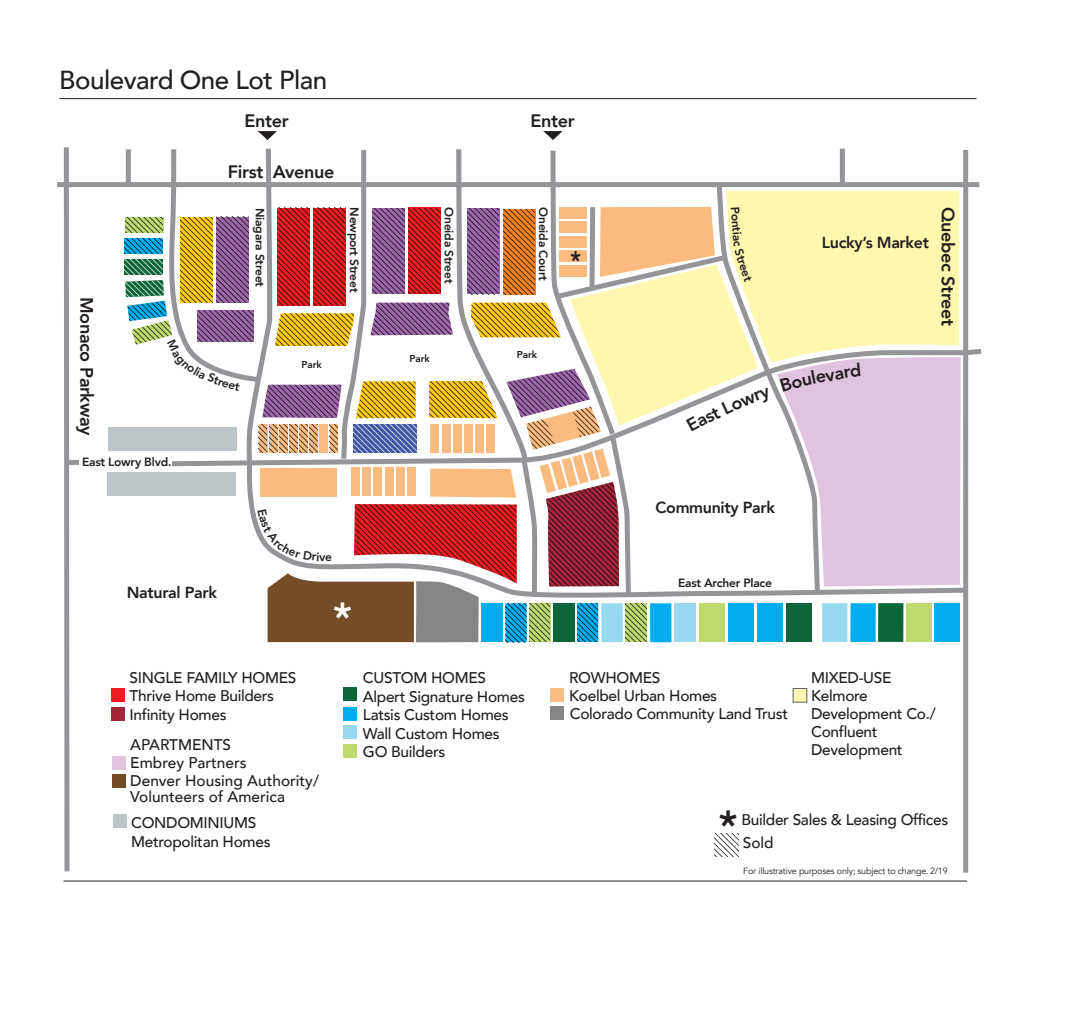
<style>
.page{position:relative;width:1065px;height:1025px;background:#fff}
.page>*{position:absolute;margin:0;border:0;box-sizing:border-box;transform-origin:0 0}
.t1{font:800 42px "Avenir";color:#fff}
.t2{font:800 42px "Avenir";color:#231f20}
.t3{font:800 26.8px "Avenir";color:#231f20;scale:.9 1}
.t4{font:500 26px "Avenir";letter-spacing:-.02em;color:#231f20}
.t5{font:800 18px "Avenir";letter-spacing:-.02em;color:#231f20}
.t6{font:800 16px "Avenir";letter-spacing:-.02em;color:#231f20}
.t7{font:500 15.4px/18.5px "Avenir";letter-spacing:-.02em;color:#231f20}
.t8{font:500 15.4px/17.5px "Avenir";color:#231f20}
.t9{font:800 12px "Avenir";letter-spacing:-.02em;color:#231f20}
.t10{font:800 10px "Avenir";letter-spacing:-.02em;color:#231f20}
.t11{font:9px "Avenir";letter-spacing:-.02em;color:#231f20}
</style>
<div class="page">
<div style="left:57px;top:182px;width:922px;height:5px;background:#939598"></div>
<div style="left:963px;top:150px;width:5px;height:722px;background:#939598"></div>
<svg style="left:61px;top:147px;width:11px;height:725px"></svg>
<hr style="left:59px;top:98px;width:917px;height:1px;background:#231f20">
<hr style="left:63px;top:880px;width:904px;height:1px;background:#231f20">
<div style="left:66px;top:460px;width:13px;height:5px;background:#939598"></div>
<svg style="left:124px;top:238px;width:1px;height:16px"></svg>
<svg style="left:715px;top:833px;width:23px;height:23px"></svg>
<svg style="left:124px;top:259px;width:1px;height:15px"></svg>
<div style="left:793px;top:688px;width:14px;height:14px;background:#fff8ae;border:1px solid #616164"></div>
<div style="left:550px;top:706px;width:14px;height:14px;background:#858587"></div>
<div style="left:550px;top:688px;width:14px;height:14px;background:#fbbb7e"></div>
<div style="left:343px;top:744px;width:14px;height:13px;background:#bed970"></div>
<div style="left:108px;top:427px;width:129px;height:23px;background:#bcc5c7"></div>
<div style="left:107px;top:472px;width:129px;height:24px;background:#bcc5c7"></div>
<div style="left:343px;top:687px;width:14px;height:14px;background:#0c6638"></div>
<div style="left:343px;top:706px;width:14px;height:14px;background:#00aeef"></div>
<div style="left:343px;top:725px;width:14px;height:14px;background:#96d9f1"></div>
<div style="left:112px;top:774px;width:14px;height:14px;background:#744c27"></div>
<div style="left:112px;top:755px;width:14px;height:14px;background:#dfc4de"></div>
<div style="left:113px;top:814px;width:13px;height:14px;background:#bcc5c7"></div>
<div style="left:111px;top:688px;width:14px;height:13px;background:#ee1d23"></div>
<div style="left:111px;top:707px;width:14px;height:13px;background:#a3253a"></div>
<svg style="left:125px;top:131px;width:836px;height:511px"></svg>
<h3 class="t4" style="left:59px;top:58px;width:269px">Boulevard One Lot Plan</h3>
<p class="t5" style="left:245px;top:107px;width:46px">Enter</p>
<p class="t5" style="left:531px;top:107px;width:46px">Enter</p>
<p class="t5" style="left:228px;top:158px;width:108px">First Avenue</p>
<p class="t5" style="left:101px;top:297px;width:140px;rotate:90deg">Monaco Parkway</p>
<p class="t9" style="left:82px;top:452px;width:91px">East Lowry Blvd.</p>
<p class="t6" style="left:127px;top:580px;width:92px">Natural Park</p>
<p class="t9" style="left:269px;top:208px;width:81px;rotate:90deg">Niagara Street</p>
<p class="t9" style="left:364px;top:207px;width:87px;rotate:90deg">Newport Street</p>
<p class="t9" style="left:458px;top:207px;width:78px;rotate:90deg">Oneida Street</p>
<p class="t9" style="left:553px;top:207px;width:75px;rotate:90deg">Oneida Court</p>
<p class="t10" style="left:302px;top:357px;width:22px">Park</p>
<p class="t10" style="left:410px;top:350px;width:22px">Park</p>
<p class="t9" style="left:325px;top:547px;width:9px">e</p>
<h1 class="t1" style="left:333px;top:585px;width:21px">*</h1>
<p class="t10" style="left:517px;top:347px;width:22px">Park</p>
<p class="t7" style="left:130px;top:667px;width:168px">SINGLE FAMILY HOMES<br>Thrive Home Builders<br>Infinity Homes</p>
<p class="t8" style="left:130px;top:735px;width:190px">APARTMENTS<br>Embrey Partners<br>Denver Housing Authority/<br>Volunteers of America</p>
<p class="t7" style="left:131px;top:812px;width:141px">CONDOMINIUMS<br>Metropolitan Homes</p>
<p class="t7" style="left:363px;top:668px;width:163px">CUSTOM HOMES<br>Alpert Signature Homes<br>Latsis Custom Homes<br>Wall Custom Homes<br>GO Builders</p>
<h2 class="t3" style="left:570px;top:239px;width:14px">*</h2>
<p class="t9" style="left:744px;top:206px;width:30px;rotate:86deg">Ponti</p>
<p class="t6" style="left:822px;top:230px;width:108px">Lucky’s Market</p>
<p class="t5" style="left:962px;top:207px;width:121px;rotate:90deg">Quebec Street</p>
<p class="t5" style="left:799px;top:366px;width:35px;rotate:-11deg">ulev</p>
<p class="t6" style="left:656px;top:495px;width:121px">Community Park</p>
<p class="t9" style="left:678px;top:573px;width:95px">East Archer Place</p>
<p class="t7" style="left:569px;top:667px;width:149px">ROWHOMES<br>Koelbel Urban Homes</p>
<p class="t7" style="left:570px;top:703px;width:220px">Colorado Community Land Trust</p>
<p class="t7" style="left:811px;top:668px;width:126px;line-height:18px">MIXED-USE<br>Kelmore<br>Development Co./<br>Confluent<br>Development</p>
<h1 class="t2" style="left:718px;top:793px;width:21px">*</h1>
<p class="t7" style="left:741px;top:809px;width:208px">Builder Sales &amp; Leasing Offices</p>
<p class="t7" style="left:743px;top:832px;width:32px">Sold</p>
<p class="t11" style="left:743px;top:865px;width:206px">For illustrative purposes only; subject to change. 2/19</p>
</div>
